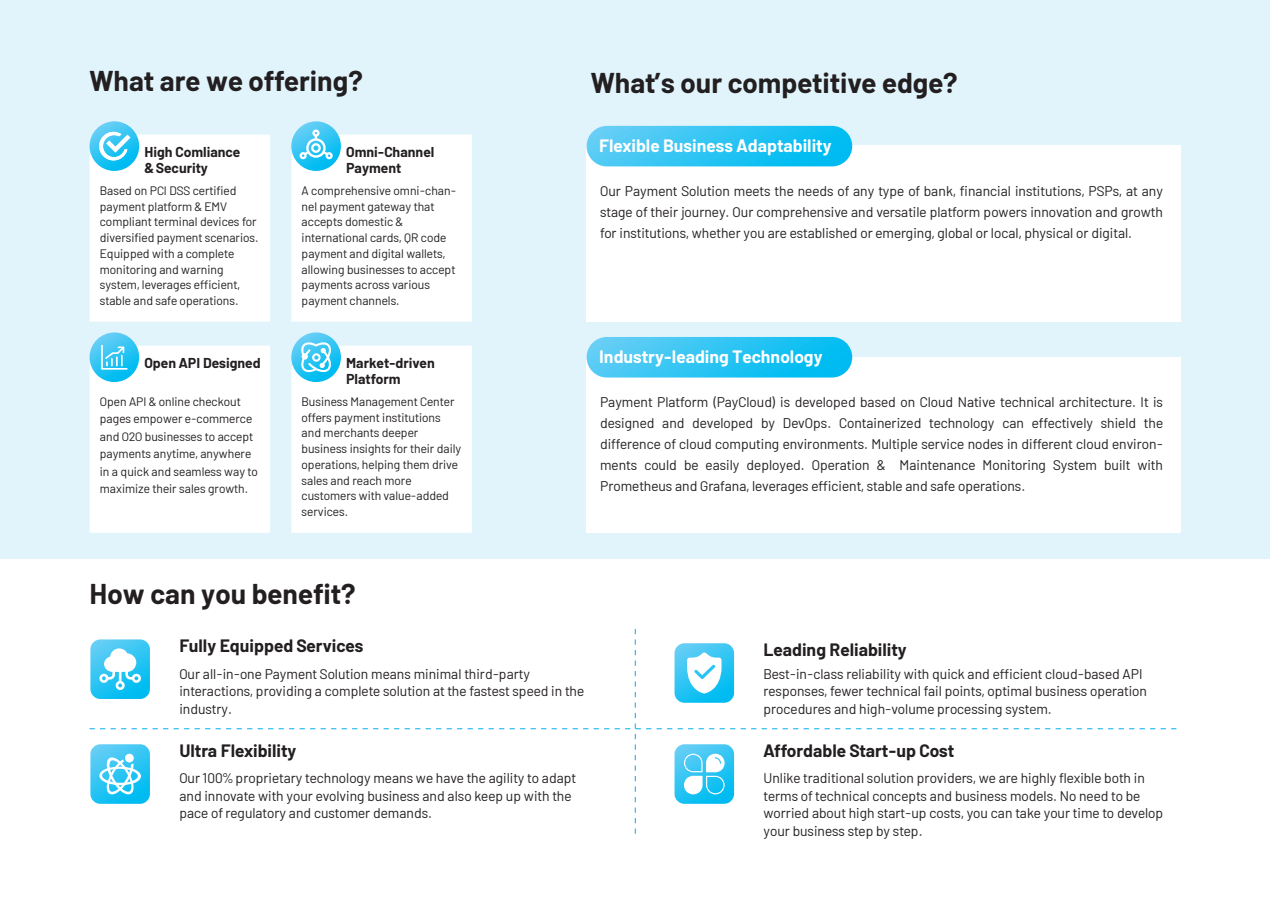
<style>
.page{position:relative;width:1270px;height:903px;background:#e1f4fc}
.page>*{position:absolute;margin:0;border:0;box-sizing:border-box;transform-origin:0 0}
.t1{font:700 28px "Barlow";color:#231f20}
.t2{font:700 17.5px "Barlow";color:#231f20}
.t3{font:700 17.5px "Barlow";color:#fff}
.t4{font:14px/17.5px "Barlow";color:#231f20}
.t5{font:700 14px/15.8px "Barlow";color:#231f20}
.t6{font:12.25px/15.8px "Barlow";color:#231f20}
</style>
<div class="page">
<svg style="left:291px;top:121px;width:50px;height:50px"></svg>
<svg style="left:291px;top:129px;width:181px;height:193px;background:#f5fcfe"></svg>
<svg style="left:90px;top:121px;width:49px;height:50px"></svg>
<div style="left:90px;top:132px;width:180px;height:190px;background:#fff"></div>
<svg style="left:90px;top:332px;width:49px;height:50px"></svg>
<div style="left:90px;top:345px;width:180px;height:188px;background:#fff"></div>
<svg style="left:291px;top:332px;width:50px;height:50px"></svg>
<div style="left:291px;top:342px;width:181px;height:191px;background:#fff"></div>
<div style="left:587px;top:357px;width:594px;height:176px;background:#fff"></div>
<div style="left:587px;top:337px;width:265px;height:40px;background:linear-gradient(to right,#60cdf5,#00bbf1);border-radius:20px"></div>
<div style="left:587px;top:146px;width:594px;height:176px;background:#fff"></div>
<div style="left:587px;top:126px;width:265px;height:40px;background:linear-gradient(to right,#60cdf5,#00bbf1);border-radius:20px"></div>
<div style="left:0;top:560px;width:1270px;height:343px;background:#fff"></div>
<svg style="left:90px;top:629px;width:1087px;height:205px"></svg>
<h1 class="t1" style="left:90px;top:60px;width:275px">What are we offering?</h1>
<p class="t5" style="left:144px;top:143px;width:98px">High Comliance &amp; Security</p>
<p class="t6" style="left:100px;top:181px;width:160px">Based on PCI DSS certified payment platform &amp; EMV compliant terminal devices for diversified payment scenarios.<br>Equipped with a complete monitoring and warning system, leverages efficient, stable and safe operations.</p>
<p class="t5" style="left:144px;top:354px;width:118px">Open API Designed</p>
<p class="t6" style="left:100px;top:392px;width:160px;line-height:17.5px">Open API &amp; online checkout pages empower e-commerce and O2O businesses to accept payments anytime, anywhere in a quick and seamless way to maximize their sales growth.</p>
<p class="t5" style="left:346px;top:143px;width:90px">Omni-Channel<br>Payment</p>
<p class="t6" style="left:302px;top:181px;width:156px">A comprehensive omni-chan&shy;nel payment gateway that accepts domestic &amp; international cards, QR code payment and digital wallets, allowing businesses to accept payments across various payment channels.</p>
<p class="t5" style="left:346px;top:354px;width:90px">Market-driven<br>Platform</p>
<p class="t6" style="left:302px;top:393px;width:161px">Business Management Center offers payment institutions and merchants deeper business insights for their daily operations, helping them drive sales and reach more customers with value-added services.</p>
<h1 class="t1" style="left:90px;top:573px;width:267px">How can you benefit?</h1>
<p class="t2" style="left:179px;top:632px;width:186px">Fully Equipped Services</p>
<h1 class="t1" style="left:591px;top:62px;width:368px">What’s our competitive edge?</h1>
<p class="t3" style="left:599px;top:132px;width:234px">Flexible Business Adaptability</p>
<p class="t4" style="left:600px;top:180px;width:564px;line-height:21px;text-align:justify">Our Payment Solution meets the needs of any type of bank, financial institutions, PSPs, at any stage of their journey. Our comprehensive and versatile platform powers innovation and growth for institutions, whether you are established or emerging, global or local, physical or digital.</p>
<p class="t3" style="left:599px;top:343px;width:225px">Industry-leading Technology</p>
<p class="t4" style="left:600px;top:391px;width:564px;line-height:21px;text-align:justify">Payment Platform (PayCloud) is developed based on Cloud Native technical architecture. It is designed and developed by DevOps. Containerized technology can effectively shield the difference of cloud computing environments. Multiple service nodes in different cloud environ&shy;ments could be easily deployed. Operation &amp; Maintenance Monitoring System built with Prometheus and Grafana, leverages efficient, stable and safe operations.</p>
<p class="t2" style="left:763px;top:636px;width:145px">Leading Reliability</p>
<p class="t4" style="left:179px;top:664px;width:406px">Our all-in-one Payment Solution means minimal third-party interactions, providing a complete solution at the fastest speed in the industry.</p>
<p class="t2" style="left:179px;top:737px;width:119px">Ultra Flexibility</p>
<p class="t4" style="left:179px;top:768px;width:398px">Our 100% proprietary technology means we have the agility to adapt and innovate with your evolving business and also keep up with the pace of regulatory and customer demands.</p>
<p class="t4" style="left:763px;top:664px;width:385px">Best-in-class reliability with quick and efficient cloud-based API responses, fewer technical fail points, optimal business operation procedures and high-volume processing system.</p>
<p class="t2" style="left:763px;top:737px;width:192px">Affordable Start-up Cost</p>
<p class="t4" style="left:763px;top:768px;width:401px">Unlike traditional solution providers, we are highly flexible both in terms of technical concepts and business models. No need to be worried about high start-up costs, you can take your time to develop your business step by step.</p>
</div>
